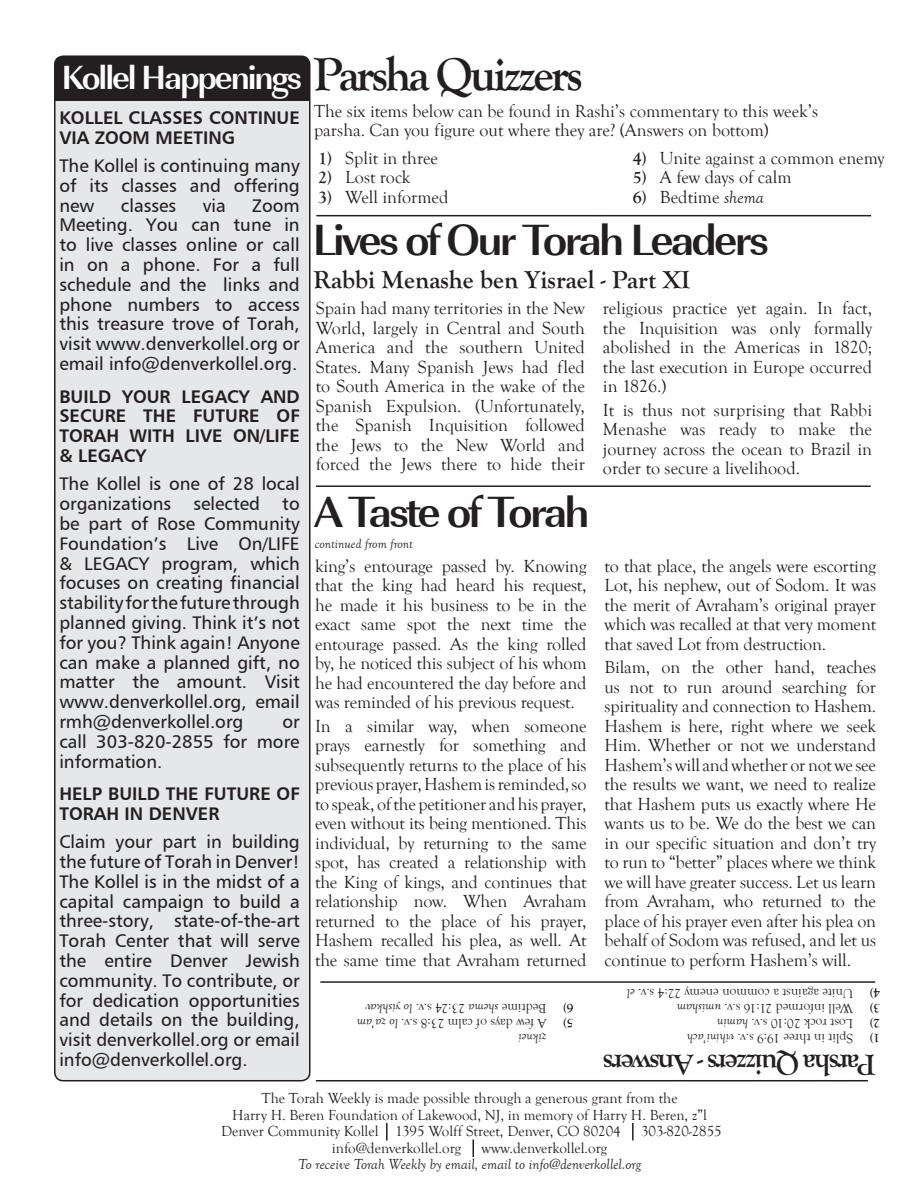
<style>
.page{position:relative;width:918px;height:1188px;background:#fff}
.page>*{position:absolute;margin:0;border:0;box-sizing:border-box;transform-origin:0 0}
.t1{font:700 48px "Goudy Old Style T";letter-spacing:-.06em;color:#231f20}
.t2{font:700 45px "URW Imperial T";letter-spacing:-.06em;color:#231f20}
.t3{font:700 34.5px "URW Imperial T";letter-spacing:-.06em;color:#fff}
.t4{font:700 30px "Goudy Old Style T";letter-spacing:-.06em;color:#231f20}
.t5{font:700 25.5px "Goudy Old Style T";color:#231f20}
.t6{font:18.3px/19.8px "Humanist 777 BT Roman B";color:#231f20;text-align:justify}
.t7{font:18.3px/19.8px "Humanist 777 BT Bold B";color:#231f20}
.t8{font:18px/19.5px "Goudy Old Style T";color:#231f20;text-align:justify}
.t9{font:15px "Goudy Old Style T";color:#231f20}
.t10{font:italic 15px "Goudy Old Style T";color:#231f20}
.t11{font:13.5px "Goudy Old Style T";color:#231f20}
.t12{font:italic 13.5px "Goudy Old Style T";color:#231f20}
.t13{font:700 13.5px "Goudy Old Style T";color:#231f20}
.s1{font-weight:700}
.s2{font-style:italic}
</style>
<div class="page">
<div style="left:55px;top:56px;width:255px;height:1025px;background:#e6e7e9;border-radius:9px"></div>
<div style="left:55px;top:56px;width:255px;height:45px;background:#231f20"></div>
<div style="left:54px;top:55px;width:257px;height:1026px;border:2px solid #231f20;border-radius:9px"></div>
<hr style="left:320px;top:981px;width:555px;height:2px;background:#231f20">
<svg style="left:386px;top:1123px;width:2px;height:17px"></svg>
<svg style="left:632px;top:1123px;width:2px;height:17px"></svg>
<svg style="left:473px;top:1139px;width:1px;height:18px"></svg>
<hr style="left:316px;top:1080px;width:552px;height:1px;background:#231f20">
<hr style="left:316px;top:215px;width:555px;height:1px;background:#231f20">
<hr style="left:316px;top:485px;width:555px;height:2px;background:#231f20">
<p class="t3" style="left:61px;top:57px;width:242px">Kollel Happenings</p>
<p class="t1" style="left:314px;top:47px;width:271px">Parsha Quizzers</p>
<p class="t7" style="left:59px;top:107px;width:242px">KOLLEL CLASSES CONTINUE<br>VIA ZOOM MEETING</p>
<p class="t6" style="left:59px;top:155px;width:242px">The Kollel is continuing many of its classes and offering new</p>
<p class="t6" style="left:121px;top:195px;width:57px">classes</p>
<p class="t6" style="left:203px;top:195px;width:24px">via</p>
<p class="t6" style="left:59px;top:195px;width:242px;text-indent:193px">Zoom Meeting. You can tune in to live classes online or call in on a phone. For a full schedule and the links and phone numbers to access this treasure trove of Torah, visit www.denverkollel.org or email info@denverkollel.org.</p>
<p class="t7" style="left:59px;top:386px;width:242px;text-align:justify">BUILD YOUR LEGACY AND SECURE THE FUTURE OF TORAH WITH LIVE ON/LIFE &amp; LEGACY</p>
<p class="t6" style="left:59px;top:474px;width:242px">The Kollel is one of 28 local organizations selected to be part of Rose Community Foundation’s Live On/LIFE &amp; LEGACY program, which focuses on creating financial stability for the future through planned giving. Think it’s not for you? Think again! Anyone can make a planned gift, no matter the amount. Visit www.denverkollel.org, email rmh@denverkollel.org</p>
<p class="t6" style="left:59px;top:711px;width:242px;text-indent:223px">or call 303-820-2855 for more information.</p>
<p class="t7" style="left:59px;top:783px;width:242px">HELP BUILD THE FUTURE OF<br>TORAH IN DENVER</p>
<p class="t6" style="left:59px;top:832px;width:242px">Claim your part in building the future of Torah in Denver!<br>The Kollel is in the midst of a capital campaign to build a three-story, state-of-the-art Torah Center that will serve the entire Denver Jewish community. To contribute, or for dedication opportunities and details on the building, visit denverkollel.org or email info@denverkollel.org.</p>
<p class="t8" style="left:314px;top:102px;width:506px">The six items below can be found in Rashi’s commentary to this week’s parsha. Can you figure out where they are? (Answers on bottom)</p>
<p class="t8" style="left:318px;top:149px;width:121px"><span class="s1">1)</span> Split in three</p>
<p class="t8" style="left:318px;top:168px;width:94px"><span class="s1">2)</span> Lost rock</p>
<p class="t8" style="left:318px;top:188px;width:132px"><span class="s1">3)</span> Well informed</p>
<p class="t8" style="left:633px;top:149px;width:253px"><span class="s1">4)</span> Unite against a common enemy</p>
<p class="t8" style="left:633px;top:168px;width:160px"><span class="s1">5)</span> A few days of calm</p>
<p class="t8" style="left:633px;top:188px;width:133px"><span class="s1">6)</span> Bedtime <span class="s2">shema</span></p>
<p class="t2" style="left:313px;top:214px;width:458px">Lives of Our Torah Leaders</p>
<p class="t5" style="left:314px;top:265px;width:378px">Rabbi Menashe ben Yisrael - Part XI</p>
<p class="t8" style="left:316px;top:299px;width:271px">Spain had many territories in the New World, largely in Central and South America and the southern United States. Many Spanish Jews had fled to South America in the wake of the Spanish Expulsion. (Unfortunately, the Spanish Inquisition followed the Jews to the New World and forced the Jews there to hide their</p>
<p class="t8" style="left:603px;top:299px;width:271px">religious practice yet again. In fact, the Inquisition was only formally abolished in the Americas in 1820; the last execution in Europe occurred in 1826.)</p>
<p class="t8" style="left:603px;top:401px;width:271px">It is thus not surprising that Rabbi Menashe was ready to make the journey across the ocean to Brazil in order to secure a livelihood.</p>
<p class="t2" style="left:314px;top:486px;width:277px">A Taste of Torah</p>
<p class="t8" style="left:315px;top:556px;width:273px">king’s entourage passed by. Knowing that the king had heard his request, he made it his business to be in the exact same spot the next time the entourage passed. As the king rolled by, he noticed this subject of his whom he had encountered the day before and was reminded of his previous request.</p>
<p class="t8" style="left:315px;top:717px;width:273px">In a similar way, when someone prays earnestly for something and subsequently returns to the place of his previous prayer, Hashem is reminded, so to speak, of the petitioner and his prayer, even without its being mentioned. This individual, by returning to the same spot, has created a relationship with the King of kings, and continues that relationship now. When Avraham returned to the place of his prayer, Hashem recalled his plea, as well. At the same time that Avraham returned</p>
<p class="t12" style="left:315px;top:537px;width:100px">continued from front</p>
<p class="t11" style="left:547px;top:1015px;width:183px;rotate:-180deg">Bedtime <span class="s2">shema</span> 23:24 s.v. <span class="s2">lo yishkav</span></p>
<p class="t13" style="left:574px;top:1016px;width:12px;rotate:-180deg">6)</p>
<p class="t11" style="left:547px;top:1030px;width:191px;rotate:-180deg">A few days of calm 23:8 s.v. <span class="s2">lo za’am</span></p>
<p class="t13" style="left:574px;top:1031px;width:12px;rotate:-180deg">5)</p>
<p class="t12" style="left:547px;top:1045px;width:30px;rotate:-180deg">ziknei</p>
<p class="t8" style="left:605px;top:556px;width:273px">to that place, the angels were escorting Lot, his nephew, out of Sodom. It was the merit of Avraham’s original prayer which was recalled at that very moment that saved Lot from destruction.</p>
<p class="t8" style="left:605px;top:658px;width:273px">Bilam, on the other hand, teaches us not to run around searching for spirituality and connection to Hashem.<br>Hashem is here, right where we seek Him. Whether or not we understand Hashem’s will and whether or not we see the results we want, we need to realize that Hashem puts us exactly where He wants us to be. We do the best we can in our specific situation and don’t try to run to “better” places where we think we will have greater success. Let us learn from Avraham, who returned to the place of his prayer even after his plea on behalf of Sodom was refused, and let us continue to perform Hashem’s will.</p>
<p class="t11" style="left:853px;top:1000px;width:228px;rotate:-180deg">Unite against a common enemy 22:4 s.v. <span class="s2">el</span></p>
<p class="t13" style="left:880px;top:1001px;width:12px;rotate:-180deg">4)</p>
<p class="t11" style="left:853px;top:1015px;width:178px;rotate:-180deg">Well informed 21:16 s.v. <span class="s2">umisham</span></p>
<p class="t13" style="left:880px;top:1016px;width:12px;rotate:-180deg">3)</p>
<p class="t11" style="left:853px;top:1030px;width:137px;rotate:-180deg">Lost rock 20:10 s.v. <span class="s2">hamin</span></p>
<p class="t13" style="left:880px;top:1031px;width:12px;rotate:-180deg">2)</p>
<p class="t11" style="left:853px;top:1045px;width:168px;rotate:-180deg">Split in three 19:9 s.v. <span class="s2">vihini’ach</span></p>
<p class="t13" style="left:880px;top:1046px;width:12px;rotate:-180deg">1)</p>
<p class="t4" style="left:875px;top:1082px;width:274px;rotate:-180deg">Parsha Quizzers - Answers</p>
<p class="t9" style="left:262px;top:1090px;width:417px">The Torah Weekly is made possible through a generous grant from the</p>
<p class="t9" style="left:232px;top:1107px;width:476px">Harry H. Beren Foundation of Lakewood, NJ, in memory of Harry H. Beren, z”l</p>
<p class="t9" style="left:221px;top:1123px;width:401px">Denver Community Kollel 1395 Wolff Street, Denver, CO 80204</p>
<p class="t9" style="left:641px;top:1123px;width:82px">303-820-2855</p>
<p class="t9" style="left:332px;top:1140px;width:131px">info@denverkollel.org</p>
<p class="t9" style="left:482px;top:1140px;width:127px">www.denverkollel.org</p>
<p class="t10" style="left:298px;top:1156px;width:344px">To receive Torah Weekly by email, email to info@denverkollel.org</p>
</div>
